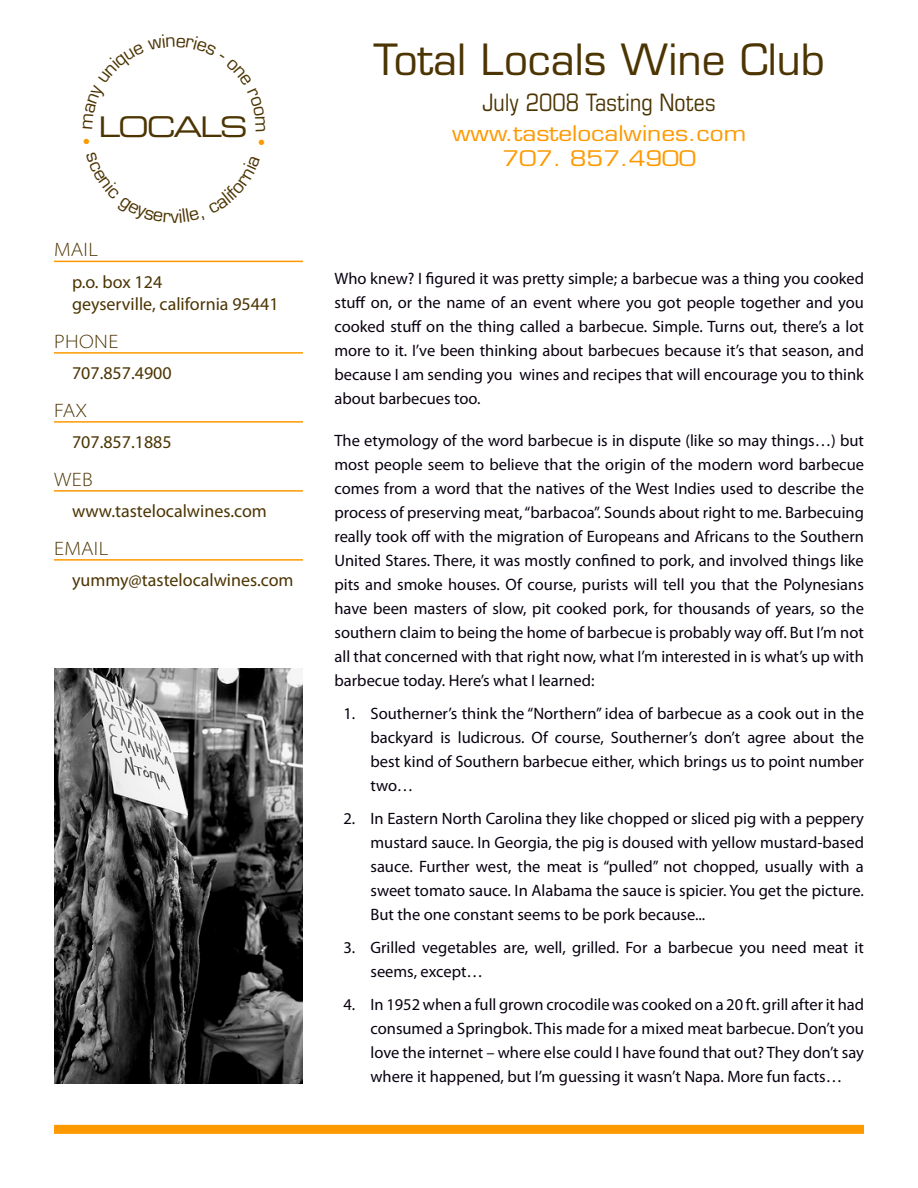
<style>
.page{position:relative;width:918px;height:1188px;background:#fff}
.page>*{position:absolute;margin:0;border:0;box-sizing:border-box;transform-origin:0 0}
.t1{font:42px "Eurostile";color:#4c3503}
.t2{font:28.5px "Eurostile Extended Two";letter-spacing:-.075em;color:#4c3503}
.t3{font:condensed 24px "Eurostile";color:#4c3503}
.t4{font:21px/25.2px "Eurostile";color:#fe9900;text-align:center;scale:1.16 1}
.t5{font:300 semi-expanded 19.5px "Myriad Pro";letter-spacing:.02em;color:#4c3503}
.t6{font:18px/22.5px "Myriad Pro";color:#4c3503}
.t7{font:16.5px/24px "Myriad Pro";color:#090010;text-align:justify}
</style>
<div class="page">
<div style="left:54px;top:1125px;width:810px;height:9px;background:#fe9900"></div>
<img style="left:54px;top:668px;width:249px;height:416px">
<hr style="left:54px;top:261px;width:249px;height:1px;background:#fe9900">
<hr style="left:54px;top:352px;width:249px;height:2px;background:#fe9900">
<hr style="left:54px;top:421px;width:249px;height:2px;background:#fe9900">
<hr style="left:54px;top:490px;width:249px;height:2px;background:#fe9900">
<hr style="left:54px;top:559px;width:249px;height:2px;background:#fe9900">
<h2 class="t2" style="left:98px;top:107px;width:151px">LOCALS</h2>
<p class="t5" style="left:54px;top:239px;width:45px">MAIL</p>
<p class="t6" style="left:72px;top:270px;width:208px">p.o. box 124<br>geyserville, california 95441</p>
<p class="t5" style="left:54px;top:330px;width:66px">PHONE</p>
<p class="t6" style="left:72px;top:362px;width:101px">707.857.4900</p>
<p class="t5" style="left:54px;top:399px;width:34px">FAX</p>
<p class="t6" style="left:72px;top:431px;width:101px">707.857.1885</p>
<p class="t5" style="left:54px;top:468px;width:40px">WEB</p>
<p class="t6" style="left:72px;top:500px;width:196px">www.tastelocalwines.com</p>
<p class="t5" style="left:54px;top:537px;width:56px">EMAIL</p>
<p class="t6" style="left:72px;top:569px;width:223px">yummy@tastelocalwines.com</p>
<h1 class="t1" style="left:374px;top:34px;width:453px">Total Locals Wine Club</h1>
<h3 class="t3" style="left:483px;top:88px;width:235px">July 2008 Tasting Notes</h3>
<p class="t4" style="left:452px;top:121px;width:255px">www.tastelocalwines.com<br>707. 857.4900</p>
<p class="t7" style="left:334px;top:266px;width:531px">Who knew? I figured it was pretty simple; a barbecue was a thing you cooked stuff on, or the name of an event where you got people together and you cooked stuff on the thing called a barbecue. Simple. Turns out, there’s a lot more to it. I’ve been thinking about barbecues because it’s that season, and because I am sending you wines and recipes that will encourage you to think about barbecues too.</p>
<p class="t7" style="left:334px;top:428px;width:531px">The etymology of the word barbecue is in dispute (like so may things…) but most people seem to believe that the origin of the modern word barbecue comes from a word that the natives of the West Indies used to describe the process of preserving meat, “barbacoa”. Sounds about right to me. Barbecuing really took off with the migration of Europeans and Africans to the Southern United Stares. There, it was mostly confined to pork, and involved things like pits and smoke houses. Of course, purists will tell you that the Polynesians have been masters of slow, pit cooked pork, for thousands of years, so the southern claim to being the home of barbecue is probably way off. But I’m not all that concerned with that right now, what I’m interested in is what’s up with barbecue today. Here’s what I learned:</p>
<p class="t7" style="left:370px;top:701px;width:495px">Southerner’s think the “Northern” idea of barbecue as a cook out in the backyard is ludicrous. Of course, Southerner’s don’t agree about the best kind of Southern barbecue either, which brings us to point number two…</p>
<p class="t7" style="left:370px;top:806px;width:495px">In Eastern North Carolina they like chopped or sliced pig with a peppery mustard sauce. In Georgia, the pig is doused with yellow mustard-based sauce. Further west, the meat is “pulled” not chopped, usually with a sweet tomato sauce. In Alabama the sauce is spicier. You get the picture.<br>But the one constant seems to be pork because...</p>
<p class="t7" style="left:370px;top:935px;width:495px">Grilled vegetables are, well, grilled. For a barbecue you need meat it seems, except…</p>
<p class="t7" style="left:370px;top:992px;width:495px">In 1952 when a full grown crocodile was cooked on a 20 ft. grill after it had consumed a Springbok. This made for a mixed meat barbecue. Don’t you love the internet – where else could I have found that out? They don’t say where it happened, but I’m guessing it wasn’t Napa. More fun facts…</p>
<p class="t7" style="left:344px;top:701px;width:13px">1.</p>
<p class="t7" style="left:344px;top:806px;width:13px">2.</p>
<p class="t7" style="left:344px;top:935px;width:13px">3.</p>
<p class="t7" style="left:344px;top:992px;width:13px">4.</p>
</div>
